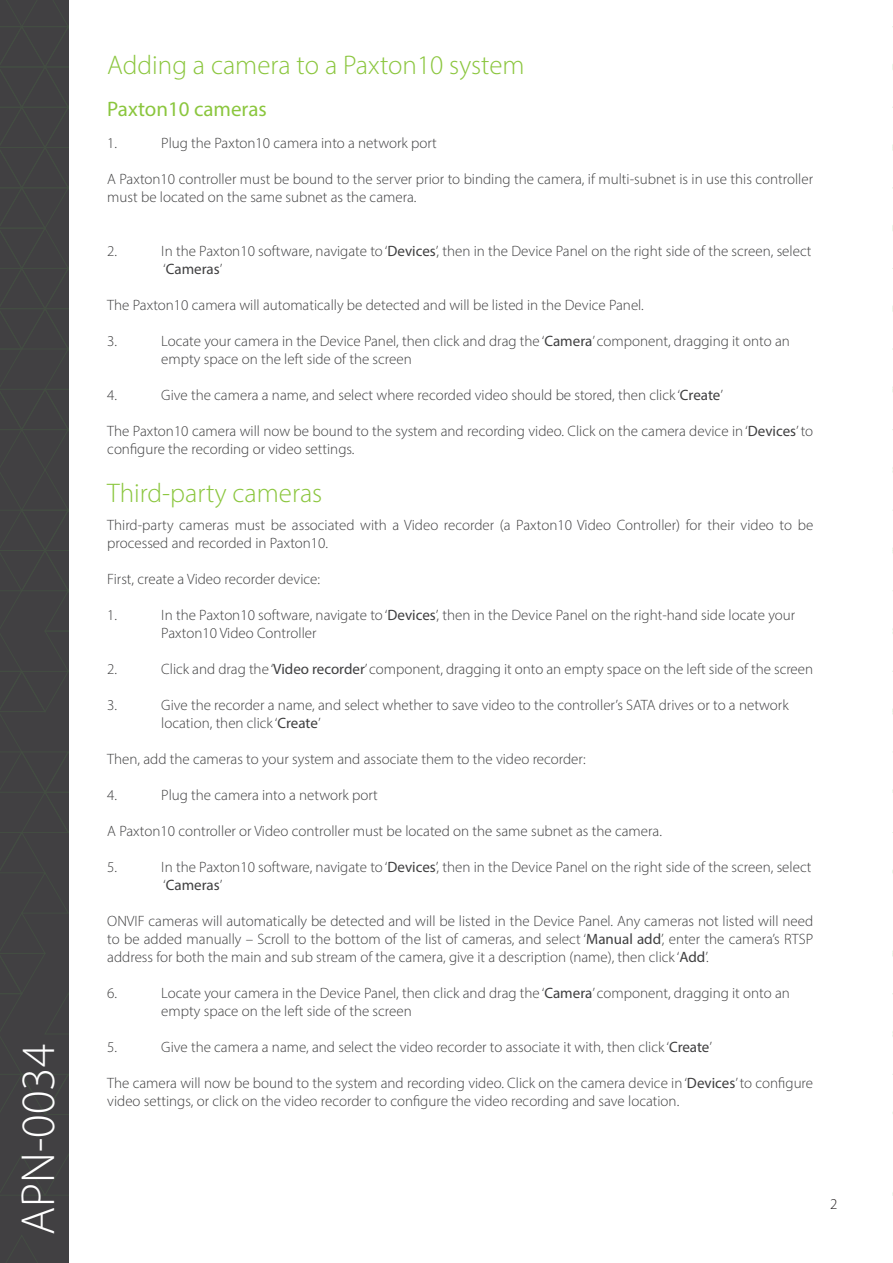
<style>
.page{position:relative;width:893px;height:1263px;background:#fff}
.page>*{position:absolute;margin:0;border:0;box-sizing:border-box;transform-origin:0 0}
.t1{font:300 48px "Myriad Pro";color:#fff}
.t2{font:300 27px "Myriad Pro";color:#8bc63e}
.t3{font:21px "Myriad Pro";color:#8bc63e}
.t4{font:300 15px/18px "Myriad Pro";color:#3e3e3f}
.t5{font:300 15px "Myriad Pro";color:#231f20}
.s1{font-weight:400}
</style>
<div class="page">
<div style="left:0;top:0;width:69px;height:1263px;background:#414042"></div>
<svg style="left:7px;top:1235px;width:31px;height:28px"></svg>
<svg style="left:0;top:0;width:68px;height:1196px"></svg>
<hr style="left:892px;top:0;width:1px;height:1263px;background:#414042">
<svg style="left:892px;top:1234px;width:1px;height:29px"></svg>
<svg style="left:892px;top:1154px;width:1px;height:42px"></svg>
<svg style="left:892px;top:0;width:1px;height:793px"></svg>
<svg style="left:892px;top:832px;width:1px;height:42px"></svg>
<svg style="left:892px;top:912px;width:1px;height:203px"></svg>
<h1 class="t1" style="left:9px;top:1235px;width:192px;rotate:-90deg">APN-0034</h1>
<p class="t2" style="left:107px;top:49px;width:419px">Adding a camera to a Paxton10 system</p>
<p class="t3" style="left:107px;top:96px;width:161px">Paxton10 cameras</p>
<p class="t4" style="left:107px;top:134px;width:11px">1.</p>
<p class="t4" style="left:161px;top:134px;width:277px">Plug the Paxton10 camera into a network port</p>
<p class="t4" style="left:107px;top:170px;width:707px">A Paxton10 controller must be bound to the server prior to binding the camera, if multi-subnet is in use this controller must be located on the same subnet as the camera.</p>
<p class="t4" style="left:107px;top:242px;width:11px">2.</p>
<p class="t4" style="left:161px;top:242px;width:652px">In the Paxton10 software, navigate to ‘<span class="s1">Devices</span>’, then in the Device Panel on the right side of the screen, select ‘<span class="s1">Cameras</span>’</p>
<p class="t4" style="left:107px;top:296px;width:538px">The Paxton10 camera will automatically be detected and will be listed in the Device Panel.</p>
<p class="t4" style="left:107px;top:332px;width:11px">3.</p>
<p class="t4" style="left:161px;top:332px;width:630px">Locate your camera in the Device Panel, then click and drag the ‘<span class="s1">Camera</span>’ component, dragging it onto an empty space on the left side of the screen</p>
<p class="t4" style="left:107px;top:386px;width:11px">4.</p>
<p class="t4" style="left:161px;top:386px;width:563px">Give the camera a name, and select where recorded video should be stored, then click ‘<span class="s1">Create</span>’</p>
<p class="t4" style="left:107px;top:422px;width:707px">The Paxton10 camera will now be bound to the system and recording video. Click on the camera device in ‘<span class="s1">Devices</span>’ to configure the recording or video settings.</p>
<p class="t2" style="left:107px;top:476px;width:217px">Third-party cameras</p>
<p class="t4" style="left:107px;top:516px;width:707px">Third-party cameras must be associated with a Video recorder (a Paxton10 Video Controller) for their video to be processed and recorded in Paxton10.</p>
<p class="t4" style="left:107px;top:570px;width:214px">First, create a Video recorder device:</p>
<p class="t4" style="left:107px;top:606px;width:11px">1.</p>
<p class="t4" style="left:161px;top:606px;width:635px">In the Paxton10 software, navigate to ‘<span class="s1">Devices</span>’, then in the Device Panel on the right-hand side locate your<br>Paxton10 Video Controller</p>
<p class="t4" style="left:107px;top:660px;width:11px">2.</p>
<p class="t4" style="left:161px;top:660px;width:653px">Click and drag the ‘<span class="s1">Video recorder</span>’ component, dragging it onto an empty space on the left side of the screen</p>
<p class="t4" style="left:107px;top:696px;width:11px">3.</p>
<p class="t4" style="left:161px;top:696px;width:629px">Give the recorder a name, and select whether to save video to the controller’s SATA drives or to a network location, then click ‘<span class="s1">Create</span>’</p>
<p class="t4" style="left:107px;top:750px;width:480px">Then, add the cameras to your system and associate them to the video recorder:</p>
<p class="t4" style="left:107px;top:786px;width:11px">4.</p>
<p class="t4" style="left:161px;top:786px;width:218px">Plug the camera into a network port</p>
<p class="t4" style="left:107px;top:822px;width:556px">A Paxton10 controller or Video controller must be located on the same subnet as the camera.</p>
<p class="t4" style="left:107px;top:858px;width:11px">5.</p>
<p class="t4" style="left:161px;top:858px;width:652px">In the Paxton10 software, navigate to ‘<span class="s1">Devices</span>’, then in the Device Panel on the right side of the screen, select ‘<span class="s1">Cameras</span>’</p>
<p class="t4" style="left:107px;top:912px;width:707px;text-align:justify">ONVIF cameras will automatically be detected and will be listed in the Device Panel. Any cameras not listed will need to be added manually – Scroll to the bottom of the list of cameras, and select ‘<span class="s1">Manual add</span>’, enter the camera’s RTSP address for both the main and sub stream of the camera, give it a description (name), then click ‘<span class="s1">Add</span>’.</p>
<p class="t4" style="left:107px;top:984px;width:11px">6.</p>
<p class="t4" style="left:161px;top:984px;width:630px">Locate your camera in the Device Panel, then click and drag the ‘<span class="s1">Camera</span>’ component, dragging it onto an empty space on the left side of the screen</p>
<p class="t4" style="left:107px;top:1038px;width:11px">5.</p>
<p class="t4" style="left:161px;top:1038px;width:552px">Give the camera a name, and select the video recorder to associate it with, then click ‘<span class="s1">Create</span>’</p>
<p class="t4" style="left:107px;top:1074px;width:707px">The camera will now be bound to the system and recording video. Click on the camera device in ‘<span class="s1">Devices</span>’ to configure video settings, or click on the video recorder to configure the video recording and save location.</p>
<p class="t5" style="left:830px;top:1195px;width:9px">2</p>
</div>
